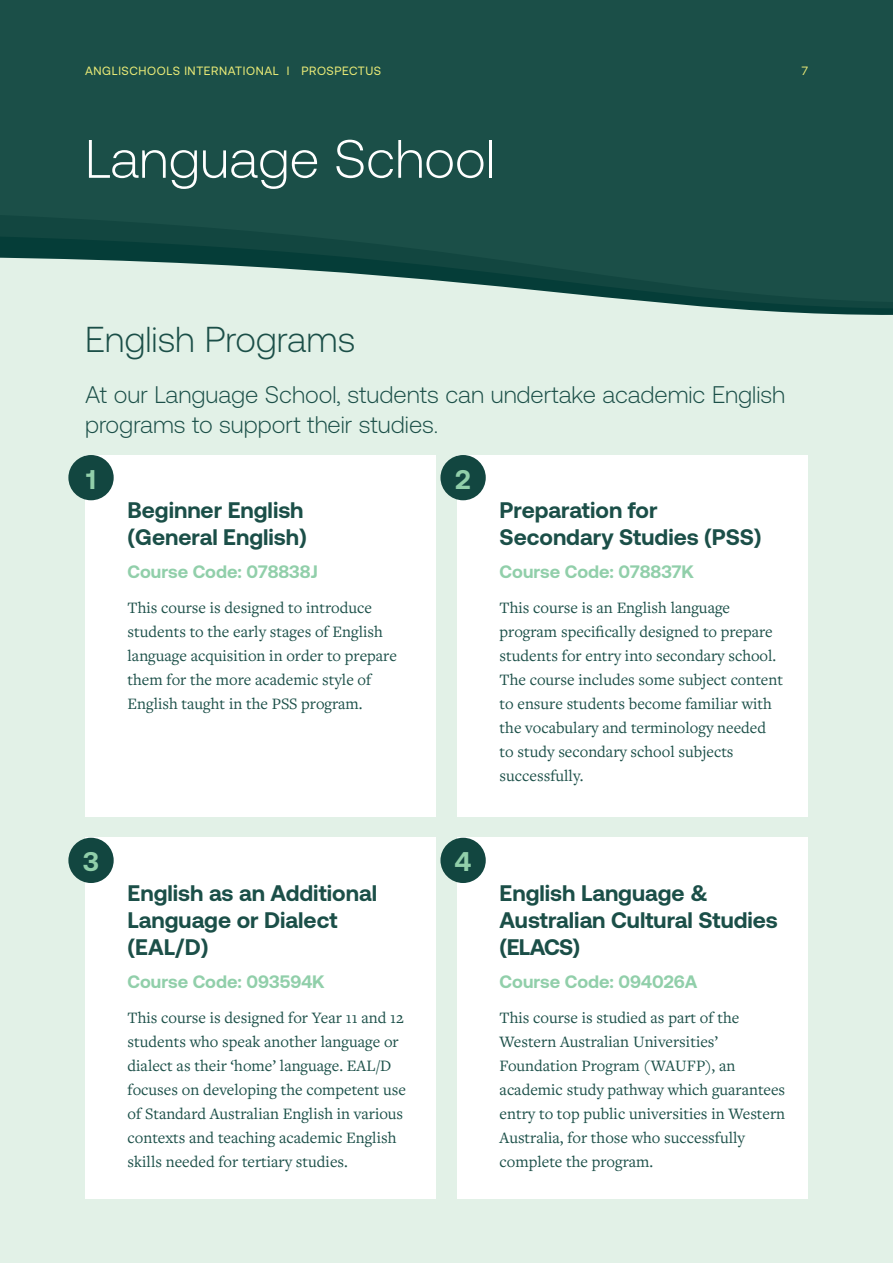
<style>
.page{position:relative;width:893px;height:1263px;background:#e2f1e7}
.page>*{position:absolute;margin:0;border:0;box-sizing:border-box;transform-origin:0 0}
.t1{font:300 54px "Aeonik";color:#fff}
.t2{font:300 36px "Aeonik";color:#1b4f48}
.t3{font:700 27px "Aeonik";color:#91cfaa}
.t4{font:300 24px/30px "Aeonik";color:#1b4f48}
.t5{font:700 22.5px/27px "Aeonik";color:#1b4f48}
.t6{font:700 18px "Aeonik";color:#91cfaa}
.t7{font:16.5px/24px "Freight Text Pro";color:#1b4f48}
.t8{font:12px "Aeonik";letter-spacing:.05em;color:#ebeb77}
</style>
<div class="page">
<svg style="left:0;top:30px;width:893px;height:285px;background:#2e5f57"></svg>
<div style="left:0;top:0;width:893px;height:30px;background:#1b4f48"></div>
<div style="left:85px;top:455px;width:351px;height:361px;background:#fff"></div>
<div style="left:457px;top:455px;width:351px;height:361px;background:#fff"></div>
<div style="left:85px;top:838px;width:351px;height:361px;background:#fff"></div>
<div style="left:457px;top:838px;width:351px;height:361px;background:#fff"></div>
<div style="left:68px;top:455px;width:46px;height:45px;background:#124640;border-radius:50%"></div>
<div style="left:440px;top:455px;width:46px;height:45px;background:#124640;border-radius:50%"></div>
<div style="left:68px;top:838px;width:46px;height:45px;background:#124640;border-radius:50%"></div>
<div style="left:440px;top:838px;width:46px;height:45px;background:#124640;border-radius:50%"></div>
<p class="t8" style="left:85px;top:64px;width:298px">ANGLISCHOOLS INTERNATIONAL | PROSPECTUS</p>
<p class="t8" style="left:802px;top:64px;width:8px">7</p>
<h1 class="t1" style="left:85px;top:129px;width:411px">Language School</h1>
<h2 class="t2" style="left:85px;top:320px;width:272px">English Programs</h2>
<h3 class="t4" style="left:85px;top:380px;width:702px">At our Language School, students can undertake academic English programs to support their studies.</h3>
<h3 class="t3" style="left:86px;top:464px;width:11px">1</h3>
<h3 class="t3" style="left:455px;top:464px;width:17px">2</h3>
<h3 class="t5" style="left:128px;top:497px;width:181px">Beginner English (General English)</h3>
<p class="t6" style="left:128px;top:562px;width:192px">Course Code: 078838J</p>
<p class="t7" style="left:128px;top:595px;width:271px">This course is designed to introduce students to the early stages of English language acquisition in order to prepare them for the more academic style of English taught in the PSS program.</p>
<h3 class="t3" style="left:83px;top:846px;width:17px">3</h3>
<h3 class="t3" style="left:455px;top:846px;width:18px">4</h3>
<h3 class="t5" style="left:128px;top:880px;width:251px">English as an Additional<br>Language or Dialect (EAL/D)</h3>
<p class="t6" style="left:128px;top:972px;width:198px">Course Code: 093594K</p>
<p class="t7" style="left:128px;top:1005px;width:280px">This course is designed for Year 11 and 12 students who speak another language or dialect as their ‘home’ language. EAL/D focuses on developing the competent use of Standard Australian English in various contexts and teaching academic English skills needed for tertiary studies.</p>
<h3 class="t5" style="left:500px;top:497px;width:263px">Preparation for<br>Secondary Studies (PSS)</h3>
<p class="t6" style="left:500px;top:562px;width:196px">Course Code: 078837K</p>
<p class="t7" style="left:500px;top:595px;width:285px">This course is an English language program specifically designed to prepare students for entry into secondary school.<br>The course includes some subject content to ensure students become familiar with the vocabulary and terminology needed to study secondary school subjects successfully.</p>
<h3 class="t5" style="left:500px;top:880px;width:280px">English Language &amp;<br>Australian Cultural Studies (ELACS)</h3>
<p class="t6" style="left:500px;top:972px;width:199px">Course Code: 094026A</p>
<p class="t7" style="left:500px;top:1005px;width:287px">This course is studied as part of the Western Australian Universities’ Foundation Program (WAUFP), an academic study pathway which guarantees entry to top public universities in Western Australia, for those who successfully complete the program.</p>
</div>
